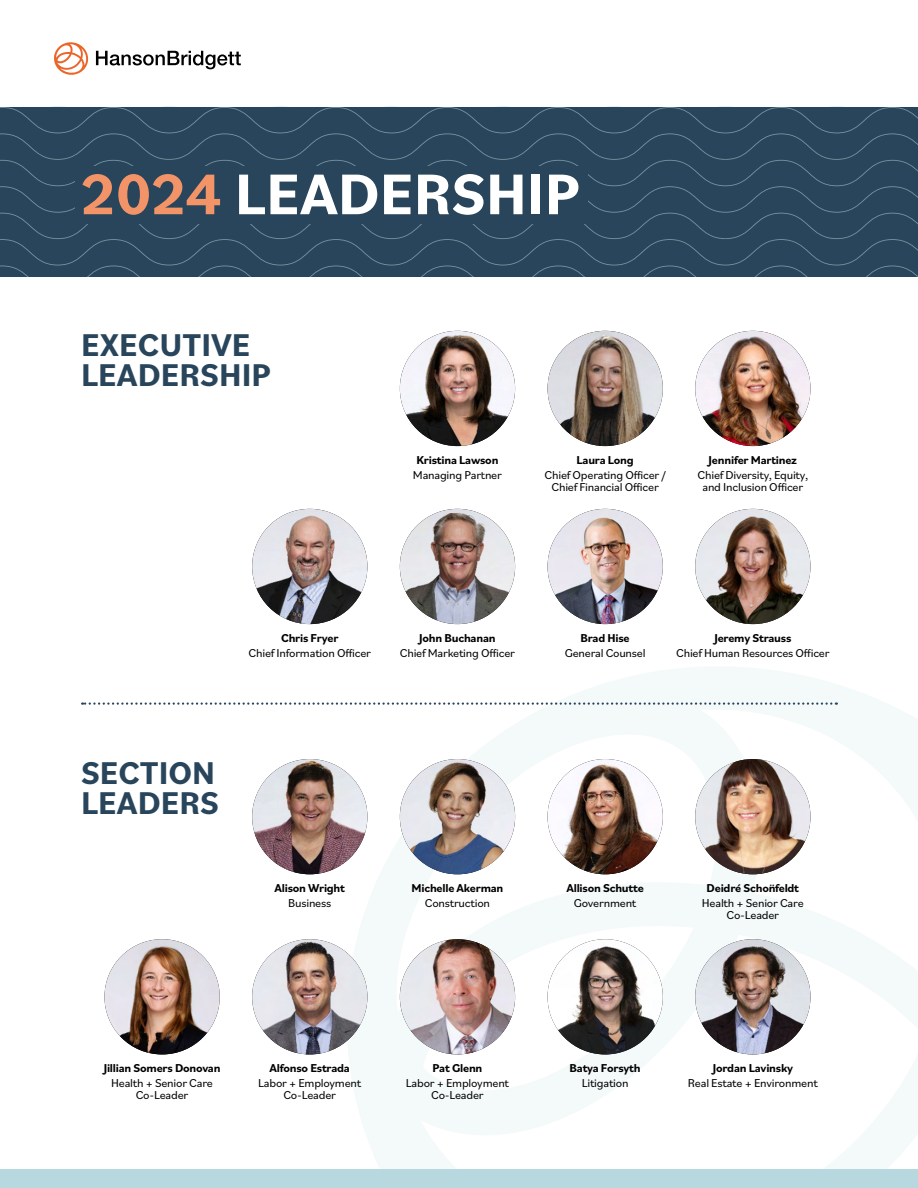
<style>
.page{position:relative;width:918px;height:1188px;background:#fff}
.page>*{position:absolute;margin:0;border:0;box-sizing:border-box;transform-origin:0 0}
.t1{font:700 60px "Bilo";color:#fff}
.t2{font:700 33px/30px "Bilo";color:#28455b}
.t3{font:12px/12px "Bilo";letter-spacing:-.02em;color:#000;text-align:center}
.t4{font:700 12px "Bilo";letter-spacing:-.02em;color:#000}
.s1{color:#f39368}
</style>
<div class="page">
<svg style="left:96px;top:51px;width:145px;height:18px"></svg>
<svg style="left:54px;top:42px;width:35px;height:33px"></svg>
<div style="left:0;top:1169px;width:918px;height:19px;background:#b7d8df"></div>
<svg style="left:0;top:107px;width:918px;height:169px;background:#2a475d"></svg>
<svg style="left:314px;top:667px;width:604px;height:502px"></svg>
<svg style="left:82px;top:702px;width:755px;height:3px"></svg>
<img style="left:400px;top:331px;width:115px;height:115px;border-radius:58px">
<img style="left:695px;top:939px;width:116px;height:115px;border-radius:58px">
<img style="left:548px;top:939px;width:115px;height:115px;border-radius:58px">
<img style="left:695px;top:509px;width:116px;height:115px;border-radius:58px">
<img style="left:548px;top:509px;width:115px;height:115px;border-radius:58px">
<img style="left:400px;top:509px;width:115px;height:115px;border-radius:58px">
<img style="left:252px;top:509px;width:115px;height:115px;border-radius:58px">
<img style="left:548px;top:331px;width:115px;height:115px;border-radius:58px">
<img style="left:400px;top:939px;width:115px;height:115px;border-radius:58px">
<img style="left:104px;top:939px;width:116px;height:115px;border-radius:58px">
<img style="left:400px;top:759px;width:115px;height:115px;border-radius:58px">
<img style="left:695px;top:331px;width:116px;height:115px;border-radius:58px">
<img style="left:252px;top:939px;width:115px;height:115px;border-radius:58px">
<img style="left:252px;top:759px;width:115px;height:115px;border-radius:58px">
<img style="left:695px;top:759px;width:116px;height:115px;border-radius:58px">
<img style="left:548px;top:759px;width:115px;height:115px;border-radius:58px">
<div style="left:75px;top:166px;width:513px;height:58px;background:#28455b"></div>
<h1 class="t1" style="left:81px;top:153px;width:501px"><span class="s1">2024</span> LEADERSHIP</h1>
<h2 class="t2" style="left:81px;top:328px;width:192px">EXECUTIVE<br>LEADERSHIP</h2>
<p class="t4" style="left:416px;top:451px;width:84px">Kristina Lawson</p>
<p class="t3" style="left:413px;top:468px;width:91px">Managing Partner</p>
<p class="t4" style="left:576px;top:451px;width:59px">Laura Long</p>
<p class="t3" style="left:545px;top:468px;width:123px">Chief Operating Officer /<br>Chief Financial Officer</p>
<p class="t4" style="left:709px;top:451px;width:90px">Jennifer Martinez</p>
<p class="t3" style="left:698px;top:468px;width:112px">Chief Diversity, Equity, and Inclusion Officer</p>
<p class="t4" style="left:281px;top:629px;width:59px">Chris Fryer</p>
<p class="t3" style="left:249px;top:646px;width:124px">Chief Information Officer</p>
<p class="t4" style="left:419px;top:629px;width:78px">John Buchanan</p>
<p class="t3" style="left:400px;top:646px;width:117px">Chief Marketing Officer</p>
<h2 class="t2" style="left:81px;top:757px;width:140px">SECTION<br>LEADERS</h2>
<p class="t4" style="left:275px;top:880px;width:72px">Alison Wright</p>
<p class="t4" style="left:412px;top:880px;width:93px">Michelle Akerman</p>
<p class="t3" style="left:288px;top:896px;width:45px">Business</p>
<p class="t3" style="left:425px;top:896px;width:67px">Construction</p>
<p class="t4" style="left:581px;top:629px;width:51px">Brad Hise</p>
<p class="t3" style="left:565px;top:646px;width:82px">General Counsel</p>
<p class="t4" style="left:714px;top:629px;width:79px">Jeremy Strauss</p>
<p class="t3" style="left:676px;top:646px;width:155px">Chief Human Resources Officer</p>
<p class="t4" style="left:566px;top:880px;width:79px">Allison Schutte</p>
<p class="t3" style="left:574px;top:896px;width:64px">Government</p>
<p class="t4" style="left:707px;top:880px;width:94px">Deidré Schon̈feldt</p>
<p class="t3" style="left:702px;top:896px;width:103px">Health + Senior Care<br>Co-Leader</p>
<p class="t4" style="left:104px;top:1060px;width:118px">Jillian Somers Donovan</p>
<p class="t3" style="left:111px;top:1077px;width:103px">Health + Senior Care<br>Co-Leader</p>
<p class="t4" style="left:270px;top:1060px;width:82px">Alfonso Estrada</p>
<p class="t3" style="left:258px;top:1077px;width:104px">Labor + Employment<br>Co-Leader</p>
<p class="t4" style="left:433px;top:1060px;width:51px">Pat Glenn</p>
<p class="t3" style="left:406px;top:1077px;width:104px">Labor + Employment<br>Co-Leader</p>
<p class="t4" style="left:570px;top:1060px;width:73px">Batya Forsyth</p>
<p class="t3" style="left:582px;top:1077px;width:48px">Litigation</p>
<p class="t4" style="left:713px;top:1060px;width:82px">Jordan Lavinsky</p>
<p class="t3" style="left:688px;top:1077px;width:131px">Real Estate + Environment</p>
</div>
